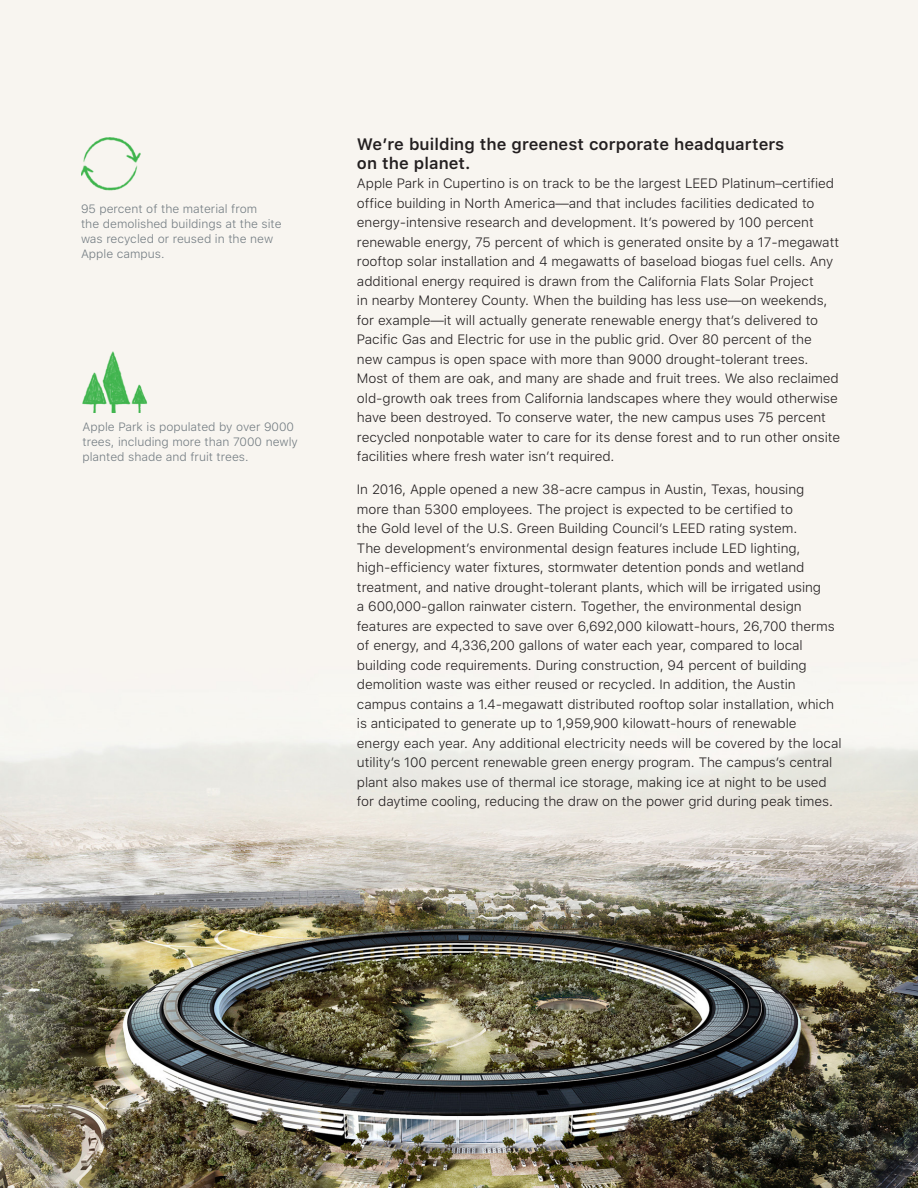
<style>
.page{position:relative;width:918px;height:1188px;background:#f8f5f0}
.page>*{position:absolute;margin:0;border:0;box-sizing:border-box;transform-origin:0 0}
.Lvl_2_head{font:600 16.5px/18.8px "SF Pro Text";letter-spacing:.005em;color:#231f20}
.body{font:300 13.5px/19.5px "SF Pro Text";letter-spacing:-.005em;color:#231f20}
.quote_source{font:300 12px/15px "SF Pro Text";color:#737c82}
</style>
<div class="page">
<img style="left:0;top:744px;width:918px;height:444px">
<img style="left:82px;top:352px;width:66px;height:61px">
<img style="left:81px;top:137px;width:59px;height:54px">
<p class="quote_source" style="left:81px;top:202px;width:202px">95 percent of the material from<br>the demolished buildings at the site was recycled or reused in the new<br>Apple campus.</p>
<p class="quote_source" style="left:82px;top:420px;width:217px">Apple Park is populated by over 9000 trees, including more than 7000 newly planted shade and fruit trees.</p>
<h3 class="Lvl_2_head" style="left:357px;top:136px;width:429px">We’re building the greenest corporate headquarters on the planet.</h3>
<p class="body" style="left:357px;top:174px;width:485px">Apple Park in Cupertino is on track to be the largest LEED Platinum–certified office building in North America—and that includes facilities dedicated to energy-intensive research and development. It’s powered by 100 percent renewable energy, 75 percent of which is generated onsite by a 17-megawatt rooftop solar installation and 4 megawatts of baseload biogas fuel cells. Any additional energy required is drawn from the California Flats Solar Project<br>in nearby Monterey County. When the building has less use—on weekends, for example—it will actually generate renewable energy that’s delivered to Pacific Gas and Electric for use in the public grid. Over 80 percent of the new campus is open space with more than 9000 drought-tolerant trees.<br>Most of them are oak, and many are shade and fruit trees. We also reclaimed old-growth oak trees from California landscapes where they would otherwise have been destroyed. To conserve water, the new campus uses 75 percent recycled nonpotable water to care for its dense forest and to run other onsite facilities where fresh water isn’t required.</p>
<p class="body" style="left:357px;top:480px;width:486px">In 2016, Apple opened a new 38-acre campus in Austin, Texas, housing<br>more than 5300 employees. The project is expected to be certified to<br>the Gold level of the U.S. Green Building Council’s LEED rating system.<br>The development’s environmental design features include LED lighting, high-efficiency water fixtures, stormwater detention ponds and wetland treatment, and native drought-tolerant plants, which will be irrigated using<br>a 600,000-gallon rainwater cistern. Together, the environmental design features are expected to save over 6,692,000 kilowatt-hours, 26,700 therms of energy, and 4,336,200 gallons of water each year, compared to local building code requirements. During construction, 94 percent of building demolition waste was either reused or recycled. In addition, the Austin campus contains a 1.4-megawatt distributed rooftop solar installation, which is anticipated to generate up to 1,959,900 kilowatt-hours of renewable energy each year. Any additional electricity needs will be covered by the local utility’s 100 percent renewable green energy program. The campus’s central plant also makes use of thermal ice storage, making ice at night to be used for daytime cooling, reducing the draw on the power grid during peak times.</p>
</div>
